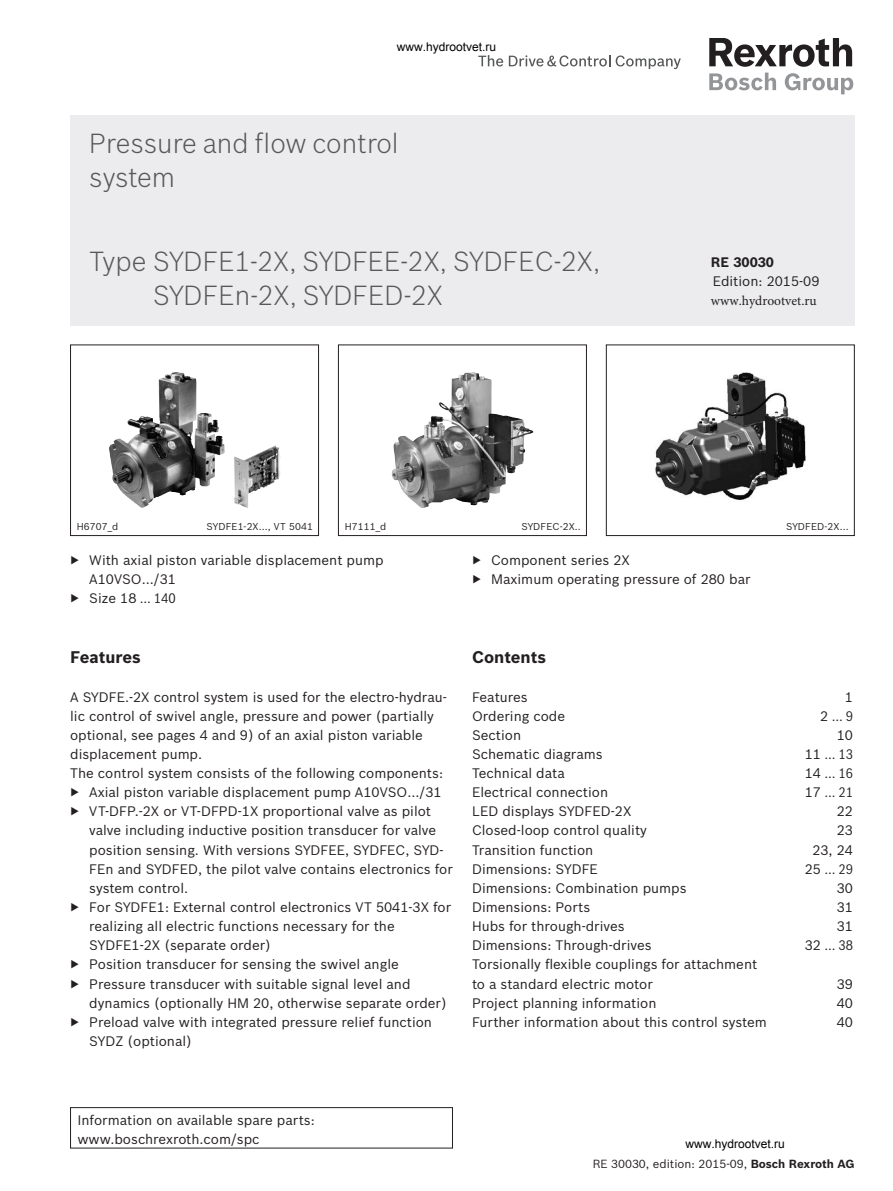
<style>
.page{position:relative;width:893px;height:1191px;background:#fff}
.page>*{position:absolute;margin:0;border:0;box-sizing:border-box;transform-origin:0 0}
.t1{font:300 27px/33.5px "Bosch Sans";color:#57585a}
.t2{font:700 16.5px "Bosch Sans";color:#231f20}
.t3{font:13.5px/19.2px "Bosch Sans";color:#231f20}
.t4{font:13.5px "Minion Pro";color:#231f20}
.t5{font:700 13.5px "Bosch Sans";color:#231f20}
.t6{font:12px "Arial";color:#000}
.t7{font:11.55px "Bosch Sans";color:#231f20}
.t8{font:9.75px "Bosch Sans";letter-spacing:.01em;color:#231f20}
.s1{font-family:"Bosch Sans Cond";font-style:italic}
.s2{font-family:"Bosch Sans Cond"}
.s3{font-weight:700}
</style>
<div class="page">
<div style="left:70px;top:115px;width:785px;height:210px;background:#ececee"></div>
<svg style="left:616px;top:55px;width:65px;height:14px"></svg>
<svg style="left:509px;top:55px;width:101px;height:11px"></svg>
<svg style="left:479px;top:55px;width:24px;height:11px"></svg>
<svg style="left:709px;top:73px;width:67px;height:17px"></svg>
<svg style="left:785px;top:73px;width:68px;height:21px"></svg>
<svg style="left:709px;top:38px;width:143px;height:29px"></svg>
<img style="left:109px;top:373px;width:93px;height:135px">
<div style="left:70px;top:344px;width:249px;height:192px;border:1px solid #231f20"></div>
<img style="left:391px;top:373px;width:127px;height:135px">
<div style="left:338px;top:344px;width:249px;height:192px;border:1px solid #231f20"></div>
<img style="left:655px;top:372px;width:151px;height:128px">
<div style="left:606px;top:344px;width:249px;height:192px;border:1px solid #231f20"></div>
<div style="left:70px;top:1107px;width:383px;height:41px;border:1px solid #231f20"></div>
<p class="t6" style="left:397px;top:39px;width:101px">www.hydrootvet.ru</p>
<h1 class="t1" style="left:89px;top:125px;width:311px">Pressure and flow control system</h1>
<h1 class="t1" style="left:153px;top:243px;width:449px;text-indent:-64px">Type SYDFE1-2X, SYDFEE-2X, SYDFEC-2X,<br>SYDFEn-2X, SYDFED-2X</h1>
<p class="t5" style="left:711px;top:252px;width:65px">RE 30030</p>
<p class="t3" style="left:713px;top:270px;width:108px">Edition: 2015-09</p>
<p class="t4" style="left:711px;top:291px;width:107px">www.hydrootvet.ru</p>
<p class="t8" style="left:77px;top:519px;width:43px">H6707_d</p>
<p class="t8" style="left:207px;top:519px;width:108px">SYDFE1-2X..., VT 5041</p>
<p class="t8" style="left:345px;top:519px;width:43px">H7111_d</p>
<p class="t8" style="left:521px;top:519px;width:61px">SYDFEC-2X..</p>
<p class="t3" style="left:472px;top:550px;width:280px">▶ Component series 2X<br>▶ Maximum operating pressure of 280 bar</p>
<p class="t3" style="left:70px;top:550px;width:315px">▶ With axial piston variable displacement pump</p>
<p class="t3" style="left:89px;top:569px;width:88px">A10VSO.../31</p>
<p class="t3" style="left:70px;top:588px;width:107px">▶ Size 18 <span class="s1">…</span> <span class="s2">140</span></p>
<p class="t8" style="left:786px;top:519px;width:64px">SYDFED-2X...</p>
<p class="t2" style="left:70px;top:645px;width:72px">Features</p>
<p class="t3" style="left:70px;top:686px;width:378px">A SYDFE.-2X control system is used for the electro-hydrau&shy;lic control of swivel angle, pressure and power (partially optional, see pages 4 and 9) of an axial piston variable displacement pump.<br>The control system consists of the following components: ▶ Axial piston variable displacement pump A10VSO.../31 ▶ VT-DFP.-2X or VT-DFPD-1X proportional valve as pilot</p>
<p class="t3" style="left:89px;top:820px;width:348px">valve including inductive position transducer for valve</p>
<p class="t3" style="left:89px;top:839px;width:356px">position sensing. With versions SYDFEE, SYDFEC, SYD-</p>
<p class="t3" style="left:89px;top:858px;width:365px">FEn and SYDFED, the pilot valve contains electronics for</p>
<p class="t3" style="left:89px;top:877px;width:101px">system control.</p>
<p class="t3" style="left:70px;top:896px;width:382px">▶ For SYDFE1: External control electronics VT 5041-3X for</p>
<p class="t3" style="left:89px;top:915px;width:307px">realizing all electric functions necessary for the</p>
<p class="t3" style="left:89px;top:935px;width:183px">SYDFE1-2X (separate order)</p>
<p class="t3" style="left:70px;top:954px;width:330px">▶ Position transducer for sensing the swivel angle</p>
<p class="t3" style="left:70px;top:973px;width:342px">▶ Pressure transducer with suitable signal level and</p>
<p class="t3" style="left:89px;top:992px;width:359px">dynamics (optionally HM 20, otherwise separate order)</p>
<p class="t3" style="left:70px;top:1011px;width:363px">▶ Preload valve with integrated pressure relief function</p>
<p class="t3" style="left:89px;top:1030px;width:104px">SYDZ (optional)</p>
<p class="t2" style="left:472px;top:645px;width:76px">Contents</p>
<p class="t3" style="left:472px;top:686px;width:57px">Features</p>
<p class="t3" style="left:845px;top:686px;width:10px">1</p>
<p class="t3" style="left:472px;top:705px;width:95px">Ordering code</p>
<p class="t3" style="left:820px;top:705px;width:34px">2 <span class="s1">…</span> <span class="s2">9</span></p>
<p class="t3" style="left:472px;top:724px;width:51px">Section</p>
<p class="t3" style="left:837px;top:724px;width:18px">10</p>
<p class="t3" style="left:472px;top:743px;width:132px">Schematic diagrams</p>
<p class="t3" style="left:805px;top:743px;width:50px">11 <span class="s1">…</span> <span class="s2">13</span></p>
<p class="t3" style="left:472px;top:762px;width:94px">Technical data</p>
<p class="t3" style="left:805px;top:762px;width:50px">14 <span class="s1">…</span> <span class="s2">16</span></p>
<p class="t3" style="left:472px;top:781px;width:138px">Electrical connection</p>
<p class="t3" style="left:805px;top:781px;width:50px">17 <span class="s1">…</span> <span class="s2">21</span></p>
<p class="t3" style="left:472px;top:801px;width:161px">LED displays SYDFED-2X</p>
<p class="t3" style="left:837px;top:801px;width:18px">22</p>
<p class="t3" style="left:472px;top:820px;width:176px">Closed-loop control quality</p>
<p class="t3" style="left:837px;top:820px;width:18px">23</p>
<p class="t3" style="left:472px;top:839px;width:123px">Transition function</p>
<p class="t3" style="left:812px;top:839px;width:42px">23, 24</p>
<p class="t3" style="left:472px;top:858px;width:127px">Dimensions: SYDFE</p>
<p class="t3" style="left:805px;top:858px;width:50px">25 <span class="s1">…</span> <span class="s2">29</span></p>
<p class="t3" style="left:472px;top:877px;width:216px">Dimensions: Combination pumps</p>
<p class="t3" style="left:837px;top:877px;width:18px">30</p>
<p class="t3" style="left:472px;top:896px;width:120px">Dimensions: Ports</p>
<p class="t3" style="left:837px;top:896px;width:18px">31</p>
<p class="t3" style="left:472px;top:915px;width:154px">Hubs for through-drives</p>
<p class="t3" style="left:837px;top:915px;width:18px">31</p>
<p class="t3" style="left:472px;top:935px;width:181px">Dimensions: Through-drives</p>
<p class="t3" style="left:805px;top:935px;width:50px">32 <span class="s1">…</span> <span class="s2">38</span></p>
<p class="t3" style="left:472px;top:954px;width:287px">Torsionally flexible couplings for attachment to a standard electric motor</p>
<p class="t3" style="left:837px;top:973px;width:18px">39</p>
<p class="t3" style="left:472px;top:992px;width:186px">Project planning information</p>
<p class="t3" style="left:837px;top:992px;width:18px">40</p>
<p class="t3" style="left:472px;top:1011px;width:296px">Further information about this control system</p>
<p class="t3" style="left:837px;top:1011px;width:18px">40</p>
<p class="t3" style="left:77px;top:1109px;width:239px">Information on available spare parts: www.boschrexroth.com/spc</p>
<p class="t6" style="left:686px;top:1135px;width:101px">www.hydrootvet.ru</p>
<p class="t7" style="left:593px;top:1154px;width:263px">RE 30030, edition: 2015-09, <span class="s3">Bosch Rexroth AG</span></p>
</div>
